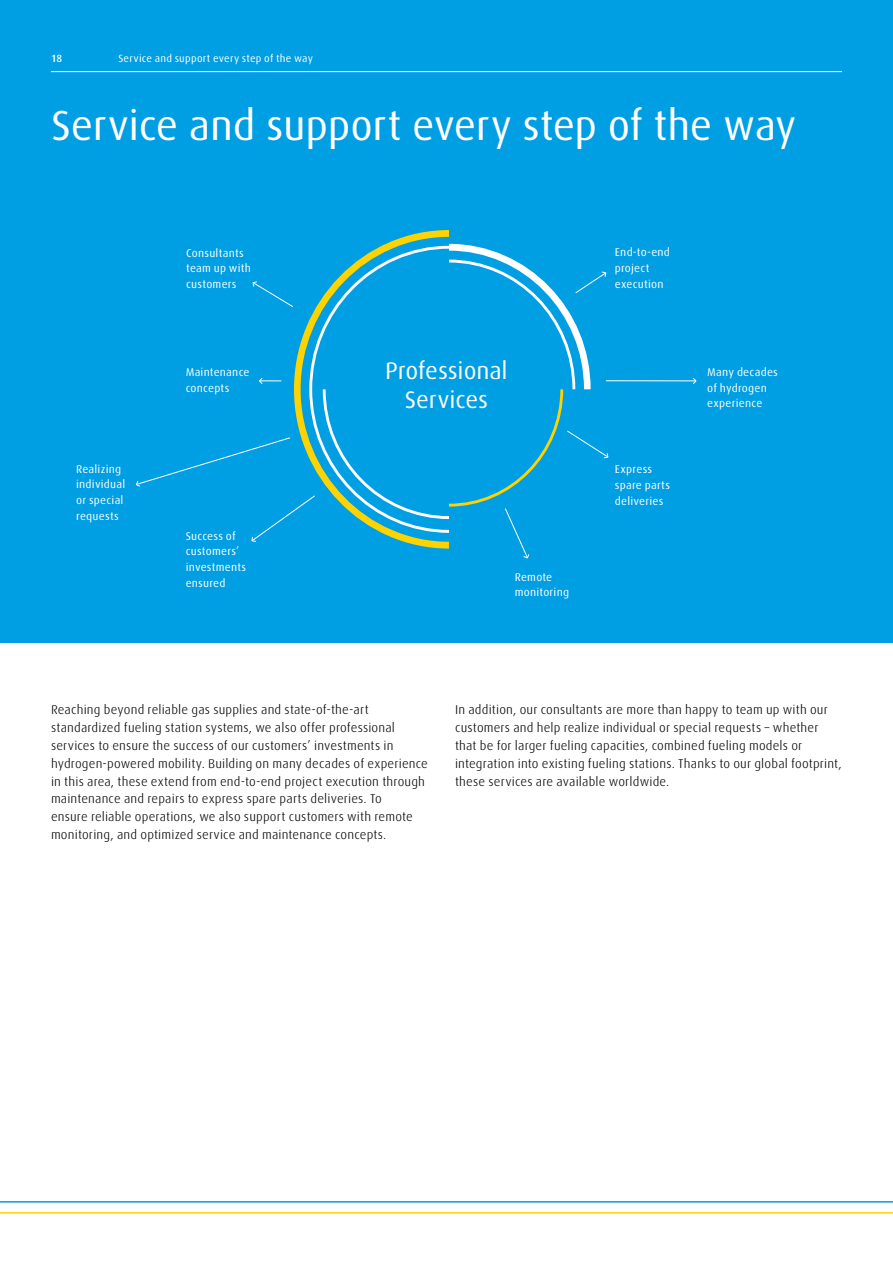
<style>
.page{position:relative;width:893px;height:1263px;background:#fff}
.page>*{position:absolute;margin:0;border:0;box-sizing:border-box;transform-origin:0 0}
.t1{font:42px "Linde Dax Global";letter-spacing:-.01em;color:#fff}
.t2{font:24px/28.8px "Linde Dax Global";letter-spacing:-.005em;color:#fff;text-align:center}
.t3{font:300 12.75px/17.9px "Linde Dax Global";letter-spacing:.01em;color:#000}
.t4{font:11.25px/15.8px "Linde Dax Global";letter-spacing:.02em;color:#fff}
.t5{font:10.5px "Linde Dax Global";letter-spacing:.02em;color:#fff}
.t6{font:500 10.5px "Linde Dax Global";color:#fff}
</style>
<div class="page">
<div style="left:0;top:0;width:893px;height:643px;background:#009ee3"></div>
<hr style="left:51px;top:71px;width:791px;height:1px;background:#fff">
<hr style="left:0;top:1212px;width:893px;height:1px;background:#ffd300">
<hr style="left:0;top:1201px;width:893px;height:1px;background:#009ee3">
<svg style="left:386px;top:230px;width:63px;height:14px"></svg>
<hr style="left:606px;top:380px;width:90px;height:1px;background:#fff">
<svg style="left:692px;top:377px;width:5px;height:7px"></svg>
<svg style="left:136px;top:244px;width:473px;height:315px"></svg>
<p class="t6" style="left:51px;top:52px;width:13px">18</p>
<p class="t5" style="left:118px;top:52px;width:196px">Service and support every step of the way</p>
<h1 class="t1" style="left:51px;top:101px;width:747px">Service and support every step of the way</h1>
<p class="t4" style="left:76px;top:461px;width:51px">Realizing individual or special requests</p>
<p class="t4" style="left:186px;top:245px;width:66px">Consultants team up with customers</p>
<p class="t4" style="left:186px;top:364px;width:65px">Maintenance concepts</p>
<p class="t4" style="left:186px;top:528px;width:62px">Success of customers’ investments ensured</p>
<h2 class="t2" style="left:385px;top:356px;width:124px">Professional<br>Services</h2>
<p class="t4" style="left:515px;top:569px;width:56px">Remote monitoring</p>
<p class="t4" style="left:615px;top:245px;width:57px">End-to-end project execution</p>
<p class="t4" style="left:615px;top:461px;width:57px">Express spare parts deliveries</p>
<p class="t4" style="left:707px;top:364px;width:72px">Many decades of hydrogen experience</p>
<p class="t3" style="left:51px;top:701px;width:378px">Reaching beyond reliable gas supplies and state-of-the-art standardized fueling station systems, we also offer professional services to ensure the success of our customers’ investments in hydrogen-powered mobility. Building on many decades of experience in this area, these extend from end-to-end project execution through maintenance and repairs to express spare parts deliveries. To<br>ensure reliable operations, we also support customers with remote monitoring, and optimized service and maintenance concepts.</p>
<p class="t3" style="left:455px;top:701px;width:388px">In addition, our consultants are more than happy to team up with our customers and help realize individual or special requests – whether that be for larger fueling capacities, combined fueling models or integration into existing fueling stations. Thanks to our global footprint, these services are available worldwide.</p>
</div>
